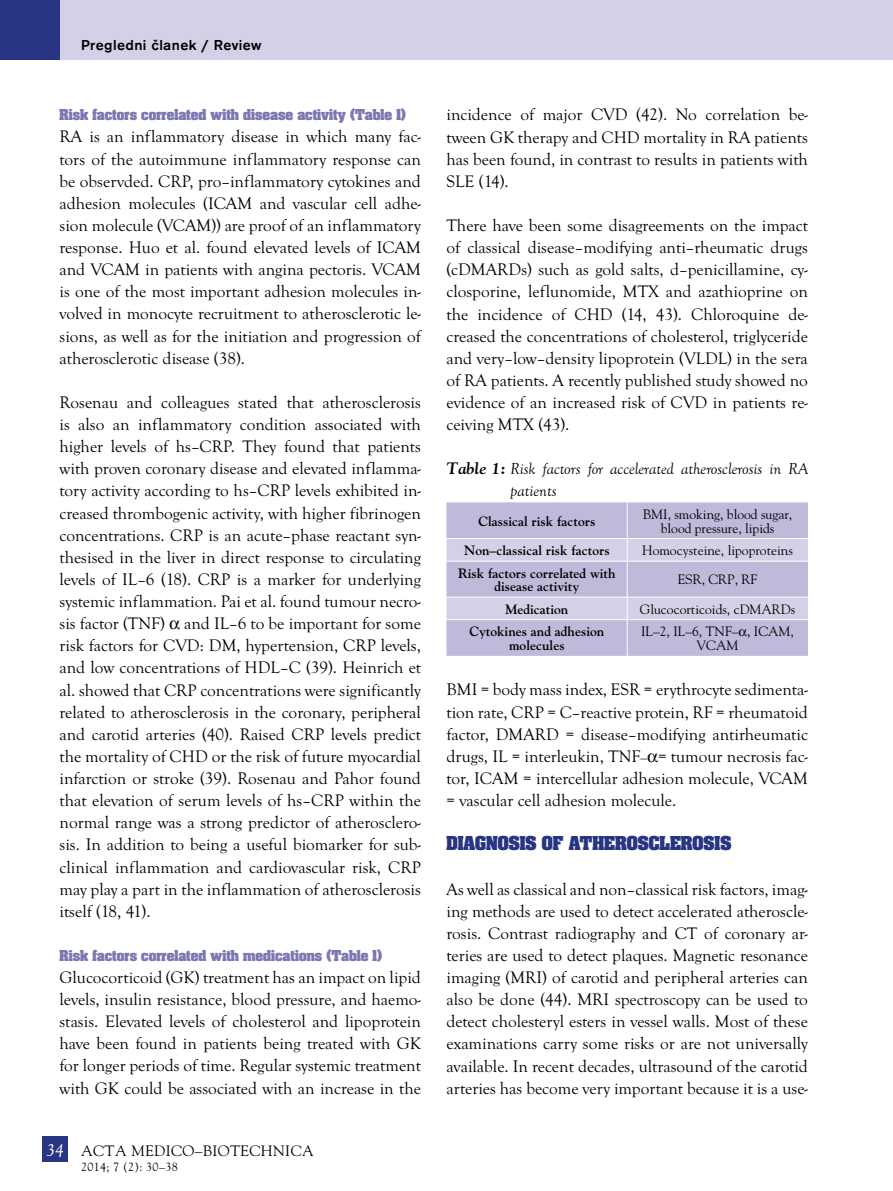
<style>
.page{position:relative;width:893px;height:1191px;background:#fff}
.page>*{position:absolute;margin:0;border:0;box-sizing:border-box;transform-origin:0 0}
.t1{font:700 21px "Aachen PCE";color:#283583}
.t2{font:17.25px/22px "Goudy Old Sty TCE";color:#000;text-align:justify}
.t3{font:700 16.5px "Aachen PCE";color:#7b78b1}
.t4{font:italic 16.5px/22px "Goudy Old Sty TCE";color:#000}
.t5{font:15px "MM Goudy";letter-spacing:.025em;color:#000}
.t6{font:500 15px "Accius TCE";letter-spacing:.025em;color:#000}
.t7{font:13.5px/13.5px "MM Goudy";color:#000;text-align:center}
.t8{font:700 13.5px/13.5px "MM Goudy";color:#000;text-align:center}
.t9{font:12px "MM Goudy";letter-spacing:.025em;color:#000}
.s1{font-family:"Goudy Old Sty TCE";font-style:italic;font-size:18px;color:#fff}
.s2{font-family:"MM Goudy";font-weight:700}
.s3{font-family:"MM Goudy";font-size:13.5px}
</style>
<div class="page">
<div style="left:446px;top:502px;width:362px;height:154px;background:#bdbada"></div>
<hr style="left:627px;top:502px;width:1px;height:36px;background:#fff">
<svg style="left:446px;top:538px;width:362px;height:81px;background:#cbc8e2"></svg>
<hr style="left:446px;top:619px;width:181px;height:1px;background:#fff">
<hr style="left:627px;top:619px;width:181px;height:1px;background:#fff">
<hr style="left:627px;top:620px;width:1px;height:36px;background:#fff">
<div style="left:0;top:0;width:893px;height:60px;background:#d3d0e7"></div>
<div style="left:0;top:0;width:60px;height:60px;background:#283583"></div>
<div style="left:42px;top:1135px;width:26px;height:26px;background:#283583"></div>
<svg style="left:739px;top:629px;width:8px;height:7px"></svg>
<p class="t6" style="left:81px;top:36px;width:182px">Pregledni članek / Review</p>
<p class="t3" style="left:60px;top:107px;width:348px">Risk factors correlated with disease activity (Table 1)</p>
<p class="t2" style="left:60px;top:126px;width:363px">RA is an inflammatory disease in which many fac&shy;tors of the autoimmune inflammatory response can be observded. CRP, pro–inflammatory cytokines and adhesion molecules (ICAM and vascular cell adhe&shy;sion molecule (VCAM)) are proof of an inflammatory response. Huo et al. found elevated levels of ICAM and VCAM in patients with angina pectoris. VCAM is one of the most important adhesion molecules in&shy;volved in monocyte recruitment to atherosclerotic le&shy;sions, as well as for the initiation and progression of atherosclerotic disease (38).</p>
<p class="t2" style="left:60px;top:391px;width:363px">Rosenau and colleagues stated that atherosclerosis is also an inflammatory condition associated with higher levels of hs–CRP. They found that patients with proven coronary disease and elevated inflamma&shy;tory activity according to hs–CRP levels exhibited in&shy;creased thrombogenic activity, with higher fibrinogen concentrations. CRP is an acute–phase reactant syn&shy;thesised in the liver in direct response to circulating levels of IL–6 (18). CRP is a marker for underlying systemic inflammation. Pai et al. found tumour necro&shy;sis factor (TNF) and IL–6 to be important for some risk factors for CVD: DM, hypertension, CRP levels, and low concentrations of HDL–C (39). Heinrich et al. showed that CRP concentrations were significantly related to atherosclerosis in the coronary, peripheral and carotid arteries (40). Raised CRP levels predict the mortality of CHD or the risk of future myocardial infarction or stroke (39). Rosenau and Pahor found that elevation of serum levels of hs–CRP within the normal range was a strong predictor of atherosclero&shy;sis. In addition to being a useful biomarker for sub&shy;clinical inflammation and cardiovascular risk, CRP may play a part in the inflammation of atherosclerosis itself (18, 41).</p>
<p class="t3" style="left:60px;top:947px;width:324px">Risk factors correlated with medications (Table 1)</p>
<p class="t2" style="left:60px;top:966px;width:363px">Glucocorticoid (GK) treatment has an impact on lipid levels, insulin resistance, blood pressure, and haemo&shy;stasis. Elevated levels of cholesterol and lipoprotein have been found in patients being treated with GK for longer periods of time. Regular systemic treatment with GK could be associated with an increase in the</p>
<p class="t5" style="left:46px;top:1141px;width:269px"><span class="s1">34</span> ACTA MEDICO–BIOTECHNICA</p>
<p class="t9" style="left:81px;top:1159px;width:98px">2014; 7 (2): 30–38</p>
<p class="t2" style="left:446px;top:104px;width:363px">incidence of major CVD (42). No correlation be&shy;tween GK therapy and CHD mortality in RA patients has been found, in contrast to results in patients with SLE (14).</p>
<p class="t2" style="left:446px;top:214px;width:363px">There have been some disagreements on the impact of classical disease–modifying anti–rheumatic drugs (cDMARDs) such as gold salts, d–penicillamine, cy&shy;closporine, leflunomide, MTX and azathioprine on the incidence of CHD (14, 43). Chloroquine de&shy;creased the concentrations of cholesterol, triglyceride and very–low–density lipoprotein (VLDL) in the sera of RA patients. A recently published study showed no evidence of an increased risk of CVD in patients re&shy;ceiving MTX (43).</p>
<p class="t4" style="left:510px;top:458px;width:300px;text-indent:-64px"><span class="s2">Table 1:</span> Risk factors for accelerated atherosclerosis in RA patients</p>
<p class="t8" style="left:478px;top:514px;width:118px">Classical risk factors</p>
<p class="t7" style="left:643px;top:507px;width:151px">BMI, smoking, blood sugar, blood pressure, lipids</p>
<p class="t8" style="left:464px;top:543px;width:147px">Non–classical risk factors</p>
<p class="t7" style="left:642px;top:543px;width:152px">Homocysteine, lipoproteins</p>
<p class="t8" style="left:458px;top:566px;width:159px">Risk factors correlated with disease activity</p>
<p class="t7" style="left:678px;top:572px;width:81px">ESR, CRP, RF</p>
<p class="t8" style="left:505px;top:602px;width:64px">Medication</p>
<p class="t7" style="left:640px;top:602px;width:157px">Glucocorticoids, cDMARDs</p>
<p class="t8" style="left:469px;top:624px;width:137px">Cytokines and adhesion molecules</p>
<p class="t7" style="left:641px;top:624px;width:154px">IL–2, IL–6, TNF– , ICAM,<br>VCAM</p>
<p class="t2" style="left:446px;top:679px;width:363px">BMI = body mass index, ESR = erythrocyte sedimenta&shy;tion rate, CRP = C–reactive protein, RF = rheumatoid factor, DMARD = disease–modifying antirheumatic drugs, IL = interleukin, TNF<span class="s3">–</span> = tumour necrosis fac&shy;tor, ICAM = intercellular adhesion molecule, VCAM = vascular cell adhesion molecule.</p>
<p class="t1" style="left:446px;top:833px;width:286px">DIAGNOSIS OF ATHEROSCLEROSIS</p>
<p class="t2" style="left:446px;top:878px;width:363px">As well as classical and non–classical risk factors, imag&shy;ing methods are used to detect accelerated atheroscle&shy;rosis. Contrast radiography and CT of coronary ar&shy;teries are used to detect plaques. Magnetic resonance imaging (MRI) of carotid and peripheral arteries can also be done (44). MRI spectroscopy can be used to detect cholesteryl esters in vessel walls. Most of these examinations carry some risks or are not universally available. In recent decades, ultrasound of the carotid arteries has become very important because it is a use-</p>
</div>
